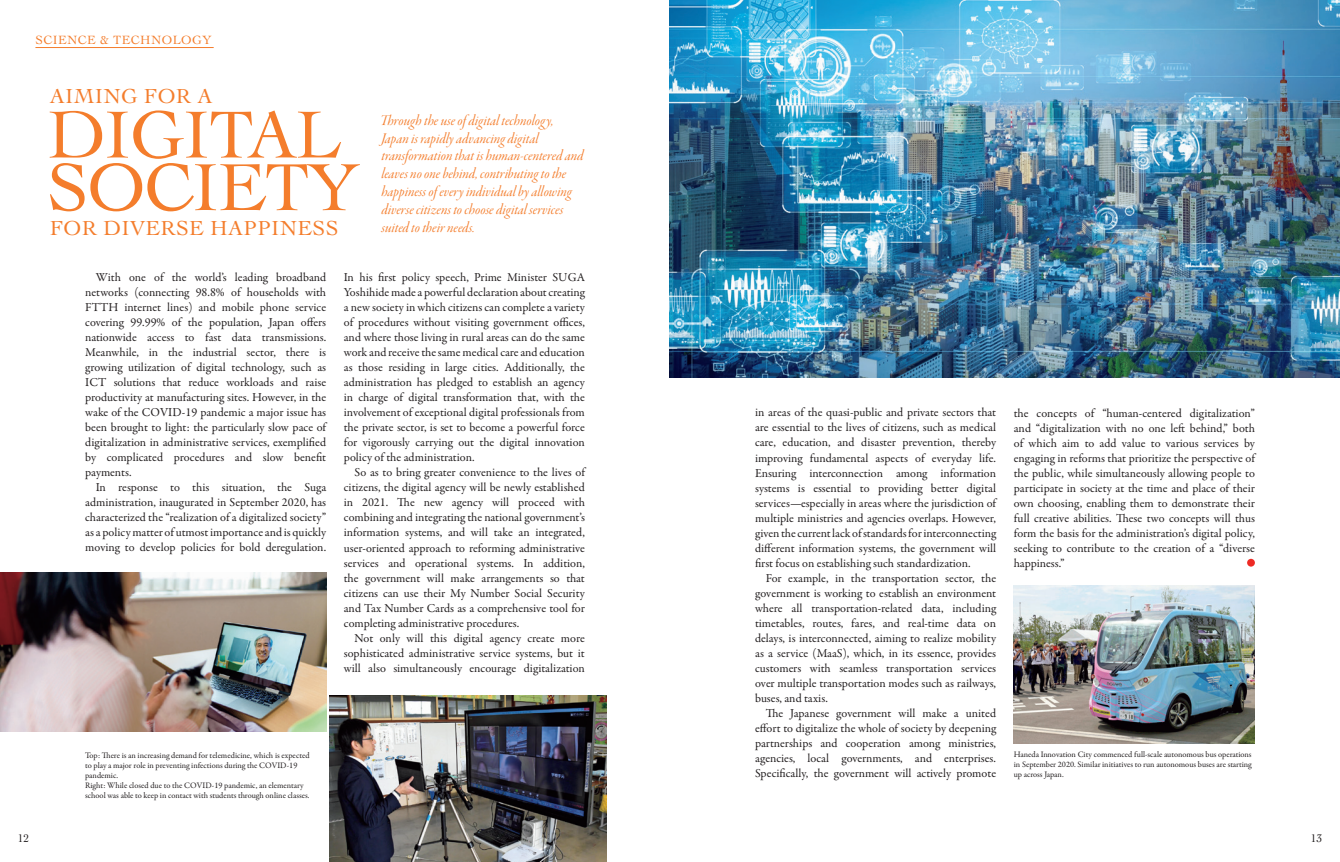
<style>
.page{position:relative;width:1340px;height:862px;background:#fff}
.page>*{position:absolute;margin:0;border:0;box-sizing:border-box;transform-origin:0 0}
.t1{font:70px/52.5px "Cochin";letter-spacing:-.02em;color:#f47d2c}
.t2{font:21.25px "Cochin";letter-spacing:.02em;color:#f47d2c}
.t3{font:15.62px/17.8px "Garamond Premr Pro It Disp";color:#f47d2c}
.t4{font:12.5px "Cochin";letter-spacing:.04em;color:#f47d2c}
.t5{font:12.25px/15px "Garamond Premr Pro";color:#231f20;text-align:justify}
.t6{font:11.5px "Cochin";color:#231f20}
.t7{font:8.5px/10px "Garamond Premr Pro";color:#231f20}
</style>
<div class="page">
<img style="left:0;top:572px;width:326px;height:159px">
<img style="left:330px;top:695px;width:276px;height:166px">
<hr style="left:35px;top:47px;width:179px;height:1px;background:#f47d2c">
<img style="left:1013px;top:585px;width:241px;height:158px">
<div style="left:1247px;top:558px;width:7px;height:8px;background:#ee2a24;border-radius:50%"></div>
<img style="left:670px;top:0;width:669px;height:377px">
<p class="t4" style="left:35px;top:32px;width:177px">SCIENCE &amp; TECHNOLOGY</p>
<h2 class="t2" style="left:50px;top:81px;width:164px">AIMING FOR A</h2>
<h1 class="t1" style="left:47px;top:105px;width:313px">DIGITAL<br>SOCIETY</h1>
<h2 class="t2" style="left:50px;top:213px;width:290px">FOR DIVERSE HAPPINESS</h2>
<p class="t3" style="left:380px;top:112px;width:205px">Through the use of digital technology, Japan is rapidly advancing digital transformation that is human-centered and leaves no one behind, contributing to the happiness of every individual by allowing diverse citizens to choose digital services suited to their needs.</p>
<p class="t6" style="left:18px;top:830px;width:13px">12</p>
<p class="t5" style="left:85px;top:270px;width:242px;text-indent:11px">With one of the world’s leading broadband networks (connecting 98.8% of households with FTTH internet lines) and mobile phone service covering 99.99% of the population, Japan offers nationwide access to fast data transmissions.<br>Meanwhile, in the industrial sector, there is growing utilization of digital technology, such as ICT solutions that reduce workloads and raise productivity at manufacturing sites. However, in the wake of the COVID-19 pandemic a major issue has been brought to light: the particularly slow pace of digitalization in administrative services, exemplified by complicated procedures and slow benefit payments.</p>
<p class="t5" style="left:85px;top:480px;width:242px;text-indent:11px">In response to this situation, the Suga administration, inaugurated in September 2020, has characterized the “realization of a digitalized society” as a policy matter of utmost importance and is quickly moving to develop policies for bold deregulation.</p>
<p class="t5" style="left:344px;top:270px;width:242px">In his first policy speech, Prime Minister SUGA Yoshihide made a powerful declaration about creating a new society in which citizens can complete a variety of procedures without visiting government offices, and where those living in rural areas can do the same work and receive the same medical care and education as those residing in large cities. Additionally, the administration has pledged to establish an agency in charge of digital transformation that, with the involvement of exceptional digital professionals from the private sector, is set to become a powerful force for vigorously carrying out the digital innovation policy of the administration.</p>
<p class="t5" style="left:344px;top:465px;width:242px;text-indent:11px">So as to bring greater convenience to the lives of citizens, the digital agency will be newly established in 2021. The new agency will proceed with combining and integrating the national government’s information systems, and will take an integrated, user-oriented approach to reforming administrative services and operational systems. In addition, the government will make arrangements so that citizens can use their My Number Social Security and Tax Number Cards as a comprehensive tool for completing administrative procedures.</p>
<p class="t5" style="left:344px;top:630px;width:242px;text-indent:11px">Not only will this digital agency create more sophisticated administrative service systems, but it will also simultaneously encourage digitalization</p>
<p class="t7" style="left:85px;top:750px;width:226px">Top: There is an increasing demand for telemedicine, which is expected to play a major role in preventing infections during the COVID-19 pandemic.<br>Right: While closed due to the COVID-19 pandemic, an elementary school was able to keep in contact with students through online classes.</p>
<p class="t5" style="left:755px;top:405px;width:242px">in areas of the quasi-public and private sectors that are essential to the lives of citizens, such as medical care, education, and disaster prevention, thereby improving fundamental aspects of everyday life.<br>Ensuring interconnection among information systems is essential to providing better digital services—especially in areas where the jurisdiction of multiple ministries and agencies overlaps. However, given the current lack of standards for interconnecting different information systems, the government will first focus on establishing such standardization.</p>
<p class="t5" style="left:755px;top:570px;width:242px;text-indent:11px">For example, in the transportation sector, the government is working to establish an environment where all transportation-related data, including timetables, routes, fares, and real-time data on delays, is interconnected, aiming to realize mobility as a service (MaaS), which, in its essence, provides customers with seamless transportation services over multiple transportation modes such as railways, buses, and taxis.</p>
<p class="t5" style="left:755px;top:705px;width:242px;text-indent:11px">The Japanese government will make a united effort to digitalize the whole of society by deepening partnerships and cooperation among ministries, agencies, local governments, and enterprises.<br>Specifically, the government will actively promote</p>
<p class="t5" style="left:1013px;top:405px;width:242px">the concepts of “human-centered digitalization” and “digitalization with no one left behind,” both of which aim to add value to various services by engaging in reforms that prioritize the perspective of the public, while simultaneously allowing people to participate in society at the time and place of their own choosing, enabling them to demonstrate their full creative abilities. These two concepts will thus form the basis for the administration’s digital policy, seeking to contribute to the creation of a “diverse happiness.”</p>
<p class="t7" style="left:1013px;top:749px;width:239px;text-align:justify">Haneda Innovation City commenced full-scale autonomous bus operations in September 2020. Similar initiatives to run autonomous buses are starting up across Japan.</p>
<p class="t6" style="left:1310px;top:830px;width:13px">13</p>
</div>
